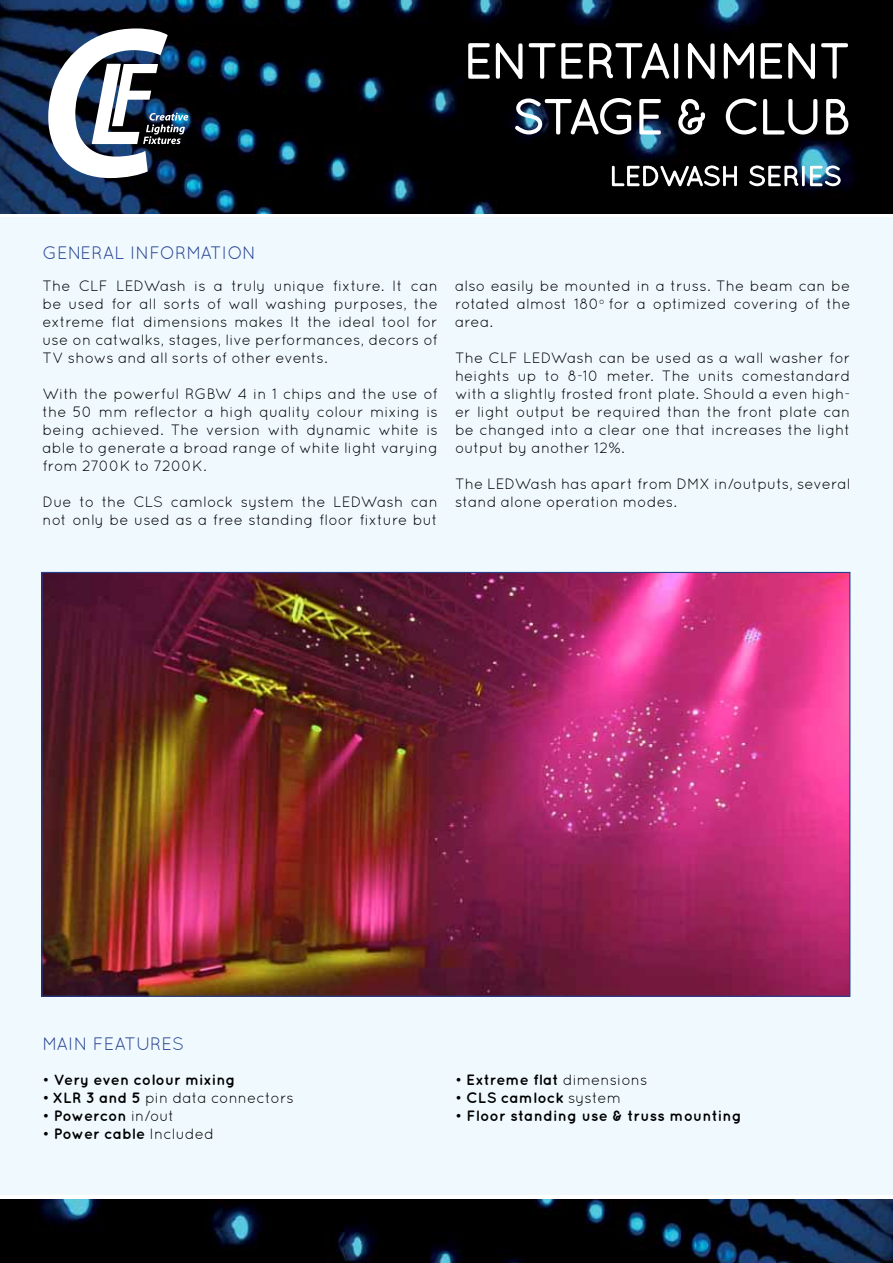
<style>
.page{position:relative;width:893px;height:1263px;background:#fff}
.page>*{position:absolute;margin:0;border:0;box-sizing:border-box;transform-origin:0 0}
.t1{font:18px "Quicksand";color:#25408f}
.t2{font:15px/18px "Quicksand";letter-spacing:.005em;color:#000;text-align:justify}
.t3{font:700 15px "Quicksand";letter-spacing:.005em;color:#000}
.s1{font-weight:400}
.s2{font-weight:700}
</style>
<div class="page">
<img style="left:0;top:0;width:893px;height:213px">
<img style="left:0;top:1199px;width:893px;height:64px">
<svg style="left:467px;top:38px;width:203px;height:46px"></svg>
<div style="left:674px;top:43px;width:4px;height:36px;border:3px solid #fff"></div>
<svg style="left:686px;top:38px;width:30px;height:46px"></svg>
<svg style="left:722px;top:38px;width:127px;height:46px"></svg>
<svg style="left:513px;top:96px;width:149px;height:40px"></svg>
<svg style="left:677px;top:95px;width:30px;height:41px"></svg>
<svg style="left:724px;top:97px;width:95px;height:39px"></svg>
<svg style="left:825px;top:97px;width:25px;height:39px"></svg>
<svg style="left:48px;top:28px;width:140px;height:150px"></svg>
<div style="left:0;top:217px;width:893px;height:978px;background:#eff9fe"></div>
<svg style="left:611px;top:165px;width:127px;height:27px"></svg>
<svg style="left:748px;top:165px;width:51px;height:22px"></svg>
<div style="left:802px;top:166px;width:3px;height:20px;border:2px solid #fff"></div>
<svg style="left:809px;top:165px;width:32px;height:22px"></svg>
<img style="left:43px;top:574px;width:805px;height:421px">
<p class="t1" style="left:43px;top:243px;width:215px">GENERAL INFORMATION</p>
<p class="t2" style="left:43px;top:277px;width:397px">The CLF LEDWash is a truly unique fixture. It can be used for all sorts of wall washing purposes, the extreme flat dimensions makes It the ideal tool for use on catwalks, stages, live performances, decors of TV shows and all sorts of other events.</p>
<p class="t2" style="left:43px;top:385px;width:397px">With the powerful RGBW 4 in 1 chips and the use of the 50 mm reflector a high quality colour mixing is being achieved. The version with dynamic white is able to generate a broad range of white light varying from 2700K to 7200K.</p>
<p class="t2" style="left:43px;top:493px;width:397px">Due to the CLS camlock system the LEDWash can not only be used as a free standing floor fixture but</p>
<p class="t2" style="left:455px;top:277px;width:397px">also easily be mounted in a truss. The beam can be rotated almost 180<sup>o</sup> for a optimized covering of the area.</p>
<p class="t2" style="left:455px;top:349px;width:397px">The CLF LEDWash can be used as a wall washer for heights up to 8-10 meter. The units comestandard with a slightly frosted front plate. Should a even high&shy;er light output be required than the front plate can be changed into a clear one that increases the light output by another 12%.</p>
<p class="t2" style="left:455px;top:475px;width:397px">The LEDWash has apart from DMX in/outputs, several stand alone operation modes.</p>
<p class="t1" style="left:43px;top:1034px;width:143px">MAIN FEATURES</p>
<p class="t3" style="left:43px;top:1071px;width:194px"><span class="s1">•</span> Very even colour mixing</p>
<p class="t2" style="left:43px;top:1089px;width:253px">• <span class="s2">XLR 3 and 5</span> pin data connectors</p>
<p class="t3" style="left:43px;top:1107px;width:134px"><span class="s1">•</span> Powercon <span class="s1">in/out</span></p>
<p class="t3" style="left:43px;top:1125px;width:173px"><span class="s1">•</span> Power cable <span class="s1">Included</span></p>
<p class="t2" style="left:455px;top:1071px;width:194px">• <span class="s2">Extreme flat</span> dimensions</p>
<p class="t3" style="left:455px;top:1089px;width:167px"><span class="s1">•</span> CLS camlock <span class="s1">system</span></p>
<p class="t3" style="left:455px;top:1107px;width:288px"><span class="s1">•</span> Floor standing use &amp; truss mounting</p>
</div>
